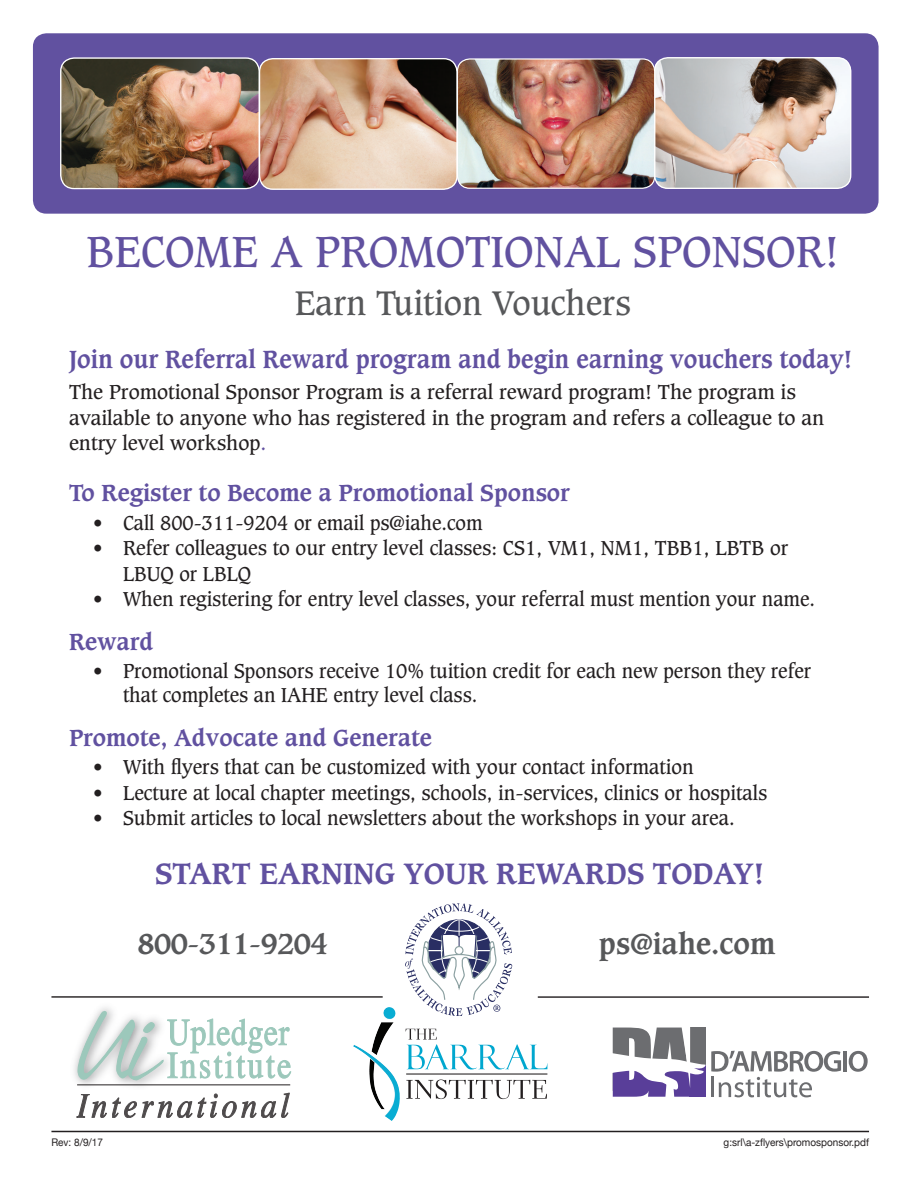
<style>
.page{position:relative;width:918px;height:1188px;background:#fff}
.page>*{position:absolute;margin:0;border:0;box-sizing:border-box;transform-origin:0 0}
.t1{font:42px "Caxton";color:#6151a0}
.t2{font:33px "Caxton";color:#57585a}
.t3{font:700 28.5px "Caxton";color:#6151a0}
.t4{font:700 27.9px "Caxton";color:#57585a}
.t5{font:700 24px "Caxton";color:#6151a0;scale:.96 1}
.t6{font:700 22.5px "Caxton";color:#6151a0}
.t7{font:19.5px/25.5px "Caxton";color:#231f20}
.t8{font:10.5px "Helvetica Neue";color:#231f20;scale:.95 1}
.s1{color:#6151a0}
</style>
<div class="page">
<div style="left:33px;top:33px;width:846px;height:181px;background:#6151a0;border-radius:14px"></div>
<hr style="left:51px;top:996px;width:332px;height:2px;background:#231f20">
<hr style="left:538px;top:996px;width:331px;height:2px;background:#231f20">
<img style="left:51px;top:996px;width:143px;height:107px">
<svg style="left:77px;top:1010px;width:214px;height:71px"></svg>
<svg style="left:77px;top:1094px;width:115px;height:24px"></svg>
<svg style="left:198px;top:1094px;width:38px;height:24px"></svg>
<svg style="left:242px;top:1093px;width:47px;height:25px"></svg>
<hr style="left:77px;top:1084px;width:213px;height:1px;background:#231f20">
<svg style="left:406px;top:1080px;width:141px;height:19px"></svg>
<hr style="left:406px;top:1073px;width:141px;height:2px;background:#231f20">
<svg style="left:406px;top:1029px;width:141px;height:40px"></svg>
<img style="left:353px;top:1007px;width:47px;height:114px">
<hr style="left:843px;top:1051px;width:4px;height:20px;background:#6c6d70">
<svg style="left:849px;top:1051px;width:19px;height:21px"></svg>
<svg style="left:612px;top:1027px;width:229px;height:70px"></svg>
<img style="left:62px;top:58px;width:789px;height:131px">
<div style="left:654px;top:57px;width:197px;height:132px;border:1px solid #fff;border-radius:13px"></div>
<img style="left:61px;top:58px;width:198px;height:131px;border-radius:13px">
<div style="left:60px;top:57px;width:200px;height:132px;border:1px solid #fff;border-radius:13px"></div>
<svg style="left:260px;top:59px;width:197px;height:130px;background:#c4a087"></svg>
<div style="left:259px;top:58px;width:199px;height:132px;border:1px solid #fff;border-radius:13px"></div>
<img style="left:457px;top:59px;width:198px;height:129px;border-radius:12px">
<div style="left:457px;top:58px;width:198px;height:131px;border:1px solid #fff;border-radius:12px"></div>
<hr style="left:51px;top:1131px;width:818px;height:1px;background:#231f20">
<svg style="left:405px;top:903px;width:107px;height:113px"></svg>
<h1 class="t1" style="left:86px;top:227px;width:754px">BECOME A PROMOTIONAL SPONSOR!</h1>
<h2 class="t2" style="left:295px;top:283px;width:338px">Earn Tuition Vouchers</h2>
<p class="t5" style="left:69px;top:344px;width:818px">Join our Referral Reward program and begin earning vouchers today!</p>
<p class="t7" style="left:69px;top:380px;width:757px">The Promotional Sponsor Program is a referral reward program! The program is available to anyone who has registered in the program and refers a colleague to an entry level workshop<span class="s1">.</span></p>
<p class="t6" style="left:69px;top:479px;width:502px">To Register to Become a Promotional Sponsor</p>
<p class="t7" style="left:93px;top:511px;width:391px">• Call 800-311-9204 or email ps@iahe.com</p>
<p class="t7" style="left:123px;top:536px;width:667px;text-indent:-30px">• Refer colleagues to our entry level classes: CS1, VM1, NM1, TBB1, LBTB or<br>LBUQ or LBLQ</p>
<p class="t7" style="left:93px;top:587px;width:724px">• When registering for entry level classes, your referral must mention your name.</p>
<p class="t6" style="left:69px;top:628px;width:86px">Reward</p>
<p class="t7" style="left:123px;top:660px;width:690px;line-height:24px;text-indent:-30px">• Promotional Sponsors receive 10% tuition credit for each new person they refer that completes an IAHE entry level class.</p>
<p class="t6" style="left:69px;top:724px;width:364px">Promote, Advocate and Generate</p>
<p class="t7" style="left:93px;top:755px;width:602px">• With flyers that can be customized with your contact information</p>
<p class="t7" style="left:93px;top:781px;width:676px">• Lecture at local chapter meetings, schools, in-services, clinics or hospitals</p>
<p class="t7" style="left:93px;top:806px;width:643px">• Submit articles to local newsletters about the workshops in your area.</p>
<h3 class="t3" style="left:155px;top:856px;width:611px">START EARNING YOUR REWARDS TODAY!</h3>
<h3 class="t4" style="left:138px;top:926px;width:191px">800-311-9204</h3>
<h3 class="t4" style="left:599px;top:927px;width:178px">ps@iahe.com</h3>
<p class="t8" style="left:51px;top:1135px;width:56px">Rev: 8/9/17</p>
<p class="t8" style="left:724px;top:1135px;width:155px">g:srl\a-zflyers\promosponsor.pdf</p>
</div>
